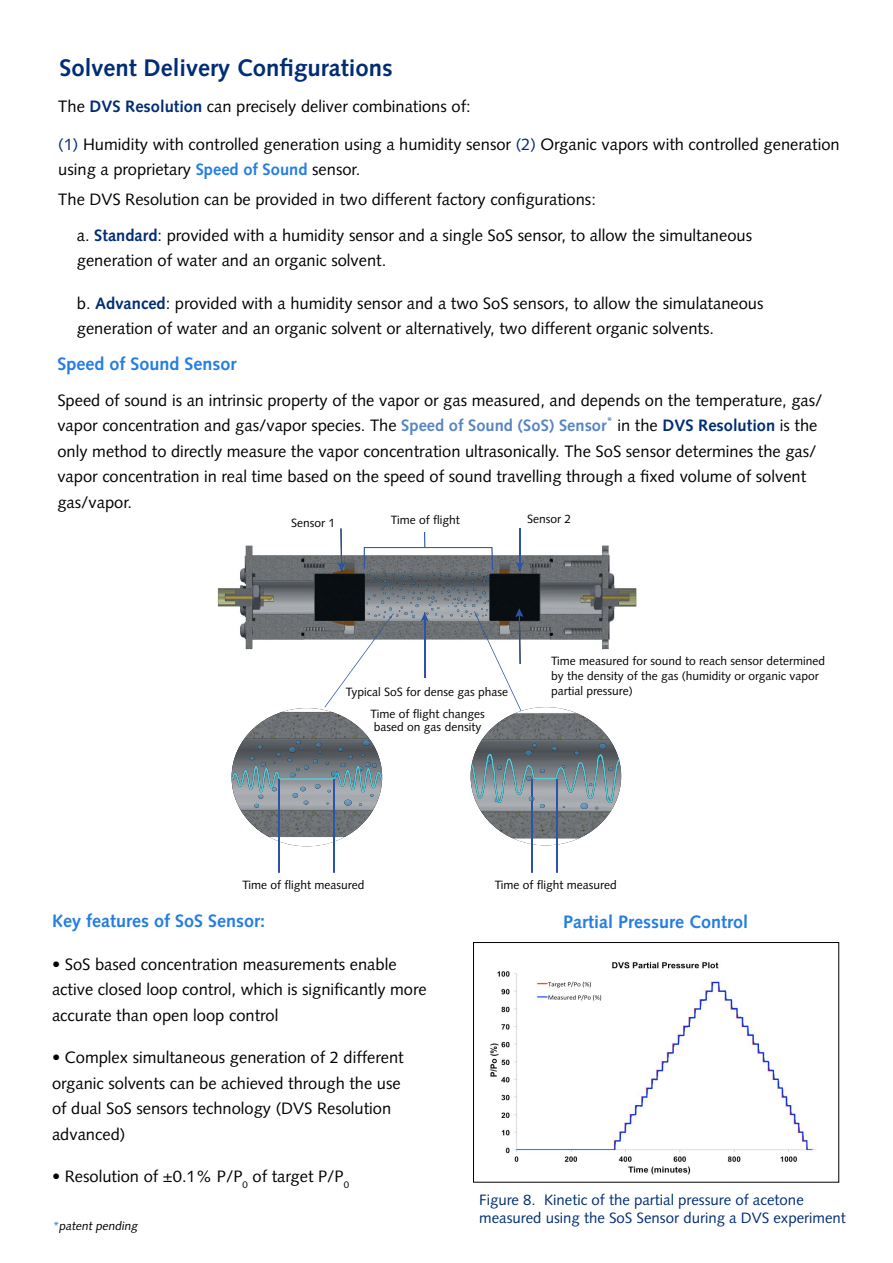
<style>
.page{position:relative;width:893px;height:1263px;background:#fff}
.page>*{position:absolute;margin:0;border:0;box-sizing:border-box;transform-origin:0 0}
.t1{font:700 24px "Syntax LT Std";color:#002d74}
.t2{font:700 18px "Syntax LT Std";color:#247de1}
.t3{font:16.5px/25.5px "Syntax LT Std";color:#000}
.t4{font:15px/18px "Syntax LT Std";color:#002d74}
.t5{font:12px/15px "Syntax LT Std";color:#000;text-align:center}
.s1{font-weight:700;color:#002d74}
.s2{color:#002d74}
.s3{font-weight:700;color:#247de1}
.s4{font-weight:700;color:#5785c4}
.s5{color:#247de1}
</style>
<div class="page">
<img style="left:490px;top:962px;width:326px;height:213px">
<div style="left:473px;top:942px;width:366px;height:240px;border:1px solid #000"></div>
<hr style="left:278px;top:779px;width:2px;height:94px;background:#2a54a5">
<hr style="left:334px;top:779px;width:1px;height:94px;background:#2a54a5">
<hr style="left:532px;top:779px;width:1px;height:94px;background:#2a54a5">
<hr style="left:556px;top:779px;width:2px;height:94px;background:#2a54a5">
<svg style="left:217px;top:588px;width:420px;height:19px"></svg>
<svg style="left:232px;top:528px;width:389px;height:318px"></svg>
<h1 class="t1" style="left:59px;top:54px;width:335px">Solvent Delivery Configurations</h1>
<p class="t3" style="left:58px;top:93px;width:414px">The <span class="s1">DVS Resolution</span> can precisely deliver combinations of:</p>
<p class="t3" style="left:58px;top:131px;width:783px"><span class="s2">(1)</span> Humidity with controlled generation using a humidity sensor <span class="s2">(2)</span> Organic vapors with controlled generation using a proprietary <span class="s3">Speed of Sound</span> sensor.</p>
<p class="t3" style="left:58px;top:186px;width:539px">The DVS Resolution can be provided in two different factory configurations:</p>
<p class="t3" style="left:77px;top:222px;width:677px">a. <span class="s1">Standard</span>: provided with a humidity sensor and a single SoS sensor, to allow the simultaneous generation of water and an organic solvent.</p>
<p class="t3" style="left:77px;top:290px;width:688px">b. <span class="s1">Advanced</span>: provided with a humidity sensor and a two SoS sensors, to allow the simulataneous generation of water and an organic solvent or alternatively, two different organic solvents.</p>
<p class="t2" style="left:57px;top:354px;width:181px">Speed of Sound Sensor</p>
<p class="t3" style="left:57px;top:387px;width:767px">Speed of sound is an intrinsic property of the vapor or gas measured, and depends on the temperature, gas/ vapor concentration and gas/vapor species. The <span class="s4">Speed of Sound (SoS) Sensor</span><sup>*</sup> in the <span class="s1">DVS Resolution</span> is the only method to directly measure the vapor concentration ultrasonically. The SoS sensor determines the gas/ vapor concentration in real time based on the speed of sound travelling through a fixed volume of solvent gas/vapor.</p>
<p class="t5" style="left:291px;top:515px;width:46px">Sensor 1</p>
<p class="t5" style="left:391px;top:513px;width:70px">Time of flight</p>
<p class="t5" style="left:527px;top:512px;width:46px">Sensor 2</p>
<p class="t5" style="left:346px;top:681px;width:164px;line-height:22px">Typical SoS for dense gas phase<br>Time of flight changes</p>
<p class="t5" style="left:374px;top:720px;width:109px">based on gas density</p>
<p class="t5" style="left:551px;top:653px;width:275px;text-align:left">Time measured for sound to reach sensor determined by the density of the gas (humidity or organic vapor partial pressure)</p>
<p class="t5" style="left:242px;top:877px;width:124px">Time of flight measured</p>
<p class="t5" style="left:495px;top:877px;width:124px">Time of flight measured</p>
<p class="t2" style="left:52px;top:911px;width:214px">Key features of SoS Sensor:</p>
<p class="t3" style="left:52px;top:951px;width:376px">• SoS based concentration measurements enable active closed loop control, which is significantly more accurate than open loop control</p>
<p class="t3" style="left:52px;top:1045px;width:353px">• Complex simultaneous generation of 2 different organic solvents can be achieved through the use of dual SoS sensors technology (DVS Resolution advanced)</p>
<p class="t3" style="left:52px;top:1164px;width:299px">• Resolution of ±0.1% P/P<sub>0</sub> of target P/P<sub>0</sub></p>
<p class="t5" style="left:52px;top:1218px;width:89px"><span class="s5">*</span>patent pending</p>
<p class="t2" style="left:563px;top:912px;width:186px">Partial Pressure Control</p>
<p class="t4" style="left:479px;top:1191px;width:368px">Figure 8. Kinetic of the partial pressure of acetone measured using the SoS Sensor during a DVS experiment</p>
</div>
